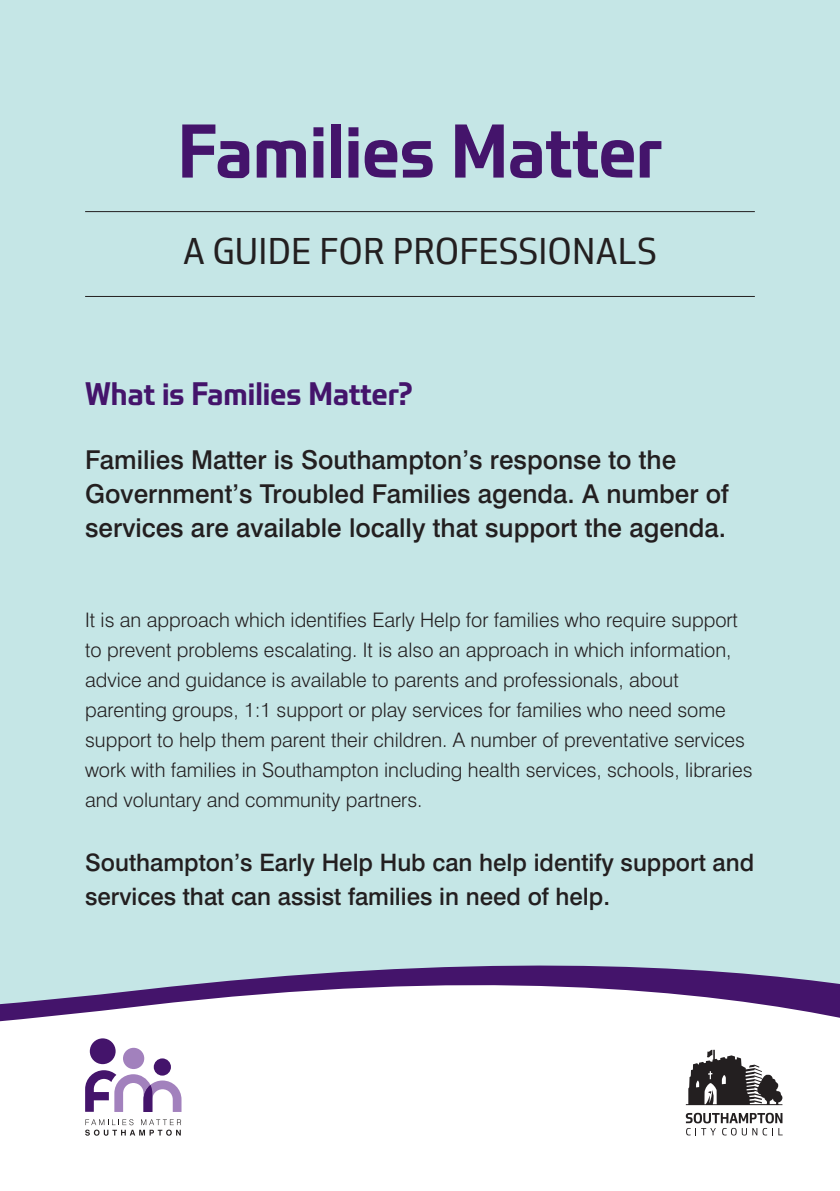
<style>
.page{position:relative;width:840px;height:1191px;background:#fff}
.page>*{position:absolute;margin:0;border:0;box-sizing:border-box;transform-origin:0 0}
.t1{font:700 70px "Southampton Display";color:#44146b}
.t2{font:34px "Southampton";letter-spacing:-.005em;color:#231f20}
.t3{font:700 30px "Southampton Display";color:#44146b}
.t4{font:500 26px/34px "Swiss 721 BT";color:#231f20}
.t5{font:500 24px/34px "Swiss 721 BT";color:#231f20}
.t6{font:300 20px/30px "Swiss 721 BT";color:#231f20}
</style>
<div class="page">
<div style="left:0;top:0;width:839px;height:1005px;background:#c5e6e6"></div>
<svg style="left:85px;top:1070px;width:96px;height:42px"></svg>
<div style="left:123px;top:1047px;width:21px;height:22px;background:#a281bd;border-radius:50%"></div>
<div style="left:154px;top:1058px;width:17px;height:17px;background:#44146b;border-radius:50%"></div>
<div style="left:90px;top:1038px;width:25px;height:26px;background:#44146b;border-radius:50%"></div>
<svg style="left:85px;top:1119px;width:96px;height:16px"></svg>
<svg style="left:685px;top:1049px;width:97px;height:56px"></svg>
<svg style="left:685px;top:1112px;width:97px;height:23px"></svg>
<hr style="left:85px;top:211px;width:669px;height:1px;background:#231f20">
<hr style="left:85px;top:296px;width:669px;height:1px;background:#231f20">
<h1 class="t1" style="left:178px;top:105px;width:485px">Families Matter</h1>
<h2 class="t2" style="left:183px;top:230px;width:474px">A GUIDE FOR PROFESSIONALS</h2>
<h3 class="t3" style="left:85px;top:374px;width:329px">What is Families Matter?</h3>
<h3 class="t4" style="left:85px;top:442px;width:644px">Families Matter is Southampton’s response to the<br>Government’s Troubled Families agenda. A number of services are available locally that support the agenda.</h3>
<p class="t6" style="left:85px;top:604px;width:668px">It is an approach which identifies Early Help for families who require support to prevent problems escalating. It is also an approach in which information, advice and guidance is available to parents and professionals, about parenting groups, 1:1 support or play services for families who need some support to help them parent their children. A number of preventative services work with families in Southampton including health services, schools, libraries and voluntary and community partners.</p>
<p class="t5" style="left:85px;top:845px;width:670px">Southampton’s Early Help Hub can help identify support and services that can assist families in need of help.</p>
</div>
